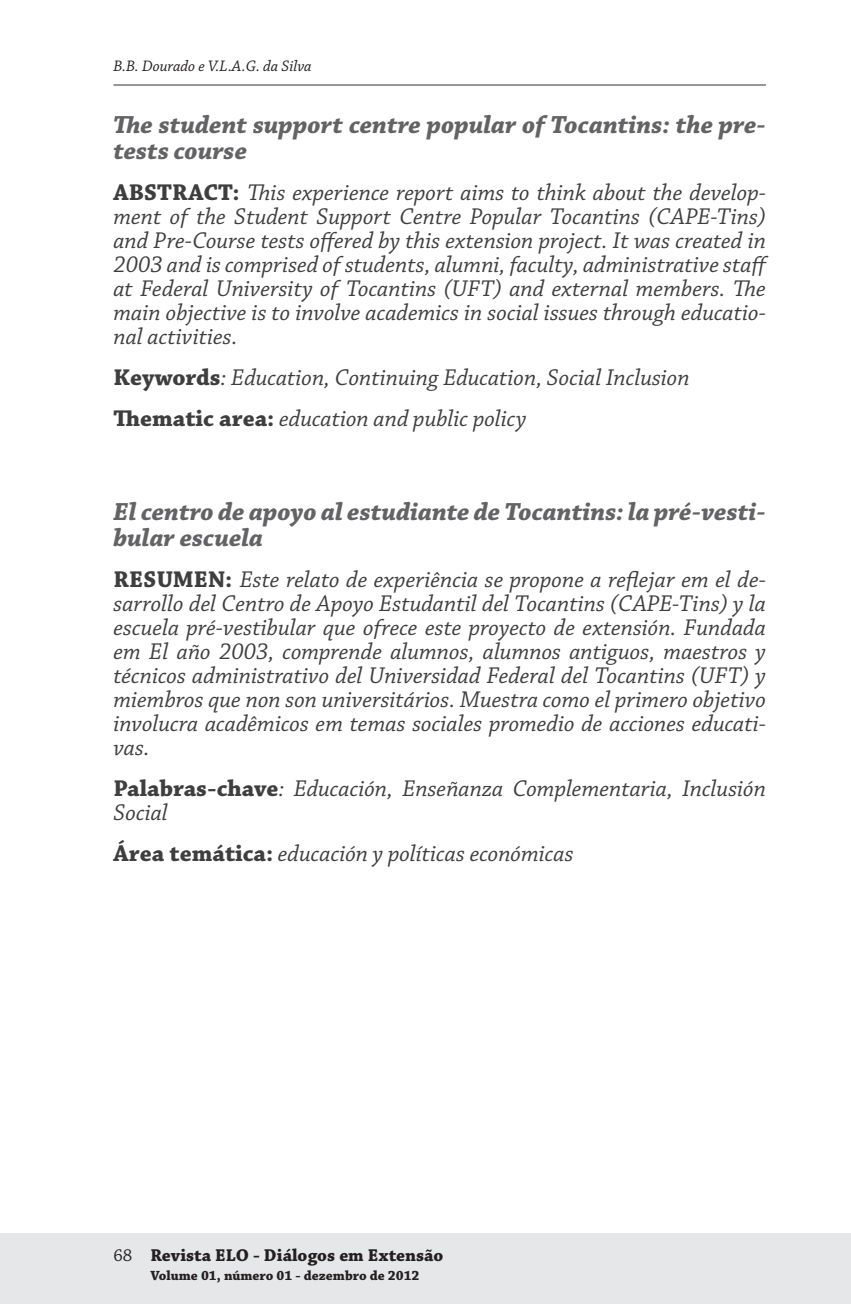
<style>
.page{position:relative;width:851px;height:1304px;background:#fff}
.page>*{position:absolute;margin:0;border:0;box-sizing:border-box;transform-origin:0 0}
.titulo_artigo_ENG{font:italic 700 26px/26px "Chaparral Pro";color:#636366}
.resumo_ENG{font:italic 24px/24px "Chaparral Pro";color:#3e3e3f;text-align:justify}
.numpag_esq{font:700 18px "Chaparral Pro";color:#231f20}
.t1{font:italic 16px "Chaparral Pro";color:#231f20}
.t2{font:700 14px "Chaparral Pro";color:#231f20}
.s1{font-weight:700;font-style:normal}
.s2{font-weight:400}
</style>
<div class="page">
<div style="left:0;top:1233px;width:850px;height:71px;background:#e6e7e9"></div>
<hr style="left:113px;top:84px;width:652px;height:2px;background:#939598">
<p class="t1" style="left:113px;top:57px;width:200px">B.B. Dourado e V.L.A.G. da Silva</p>
<p class="titulo_artigo_ENG" style="left:113px;top:113px;width:653px">The student support centre popular of Tocantins: the pre&shy;tests course</p>
<p class="resumo_ENG" style="left:113px;top:181px;width:656px"><span class="s1">ABSTRACT:</span> This experience report aims to think about the develop&shy;ment of the Student Support Centre Popular Tocantins (CAPE-Tins) and Pre-Course tests offered by this extension project. It was created in 2003 and is comprised of students, alumni, faculty, administrative staff at Federal University of Tocantins (UFT) and external members. The main objective is to involve academics in social issues through educatio&shy;nal activities.</p>
<p class="resumo_ENG" style="left:113px;top:366px;width:577px"><span class="s1">Keywords</span>: Education, Continuing Education, Social Inclusion</p>
<p class="resumo_ENG" style="left:113px;top:407px;width:414px"><span class="s1">Thematic area:</span> education and public policy</p>
<p class="titulo_artigo_ENG" style="left:113px;top:500px;width:653px">El centro de apoyo al estudiante de Tocantins: la pré-vesti&shy;bular escuela</p>
<p class="resumo_ENG" style="left:113px;top:568px;width:654px"><span class="s1">RESUMEN:</span> Este relato de experiência se propone a reflejar em el de&shy;sarrollo del Centro de Apoyo Estudantil del Tocantins (CAPE-Tins) y la escuela pré-vestibular que ofrece este proyecto de extensión. Fundada em El año 2003, comprende alumnos, alumnos antiguos, maestros y técnicos administrativo del Universidad Federal del Tocantins (UFT) y miembros que non son universitários. Muestra como el primero objetivo involucra acadêmicos em temas sociales promedio de acciones educati&shy;vas.</p>
<p class="resumo_ENG" style="left:113px;top:777px;width:654px"><span class="s1">Palabras-chave</span>: Educación, Enseñanza Complementaria, Inclusión<br>Social</p>
<p class="resumo_ENG" style="left:113px;top:842px;width:461px"><span class="s1">Área temática:</span> educación y políticas económicas</p>
<p class="numpag_esq" style="left:113px;top:1244px;width:331px"><span class="s2">68</span> Revista ELO - Diálogos em Extensão</p>
<p class="t2" style="left:150px;top:1268px;width:270px">Volume 01, número 01 - dezembro de 2012</p>
</div>
